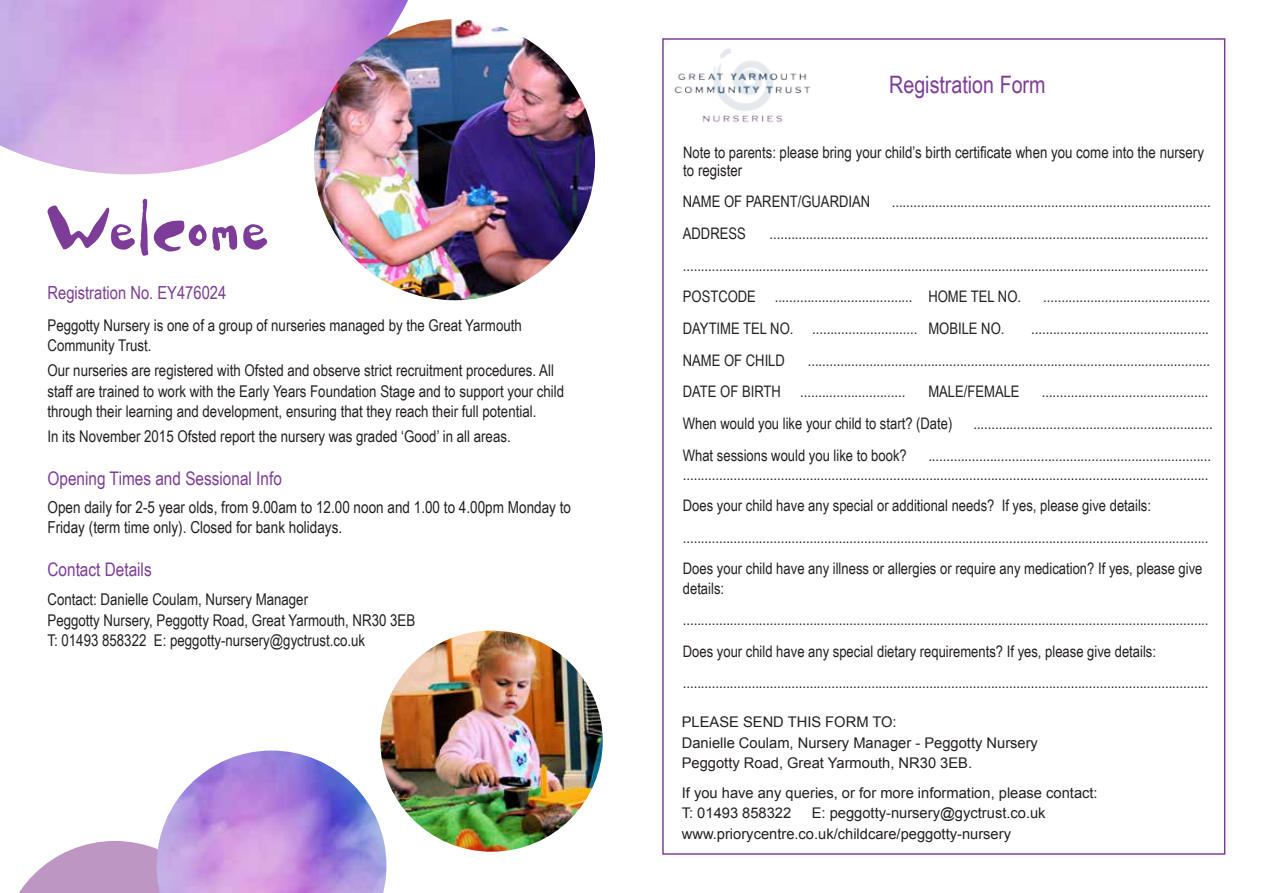
<style>
.page{position:relative;width:1263px;height:893px;background:#fff}
.page>*{position:absolute;margin:0;border:0;box-sizing:border-box;transform-origin:0 0}
.t1{font:70.2px "Lilla Funk";color:#7c3c97}
.t2{font:24px "Arial Narrow";color:#7c3c97}
.t3{font:18.75px "Arial Narrow";color:#7c3c97}
.t4{font:18px "Arial Narrow";color:#7c3c97}
.t5{font:16.5px/19.8px "Arial Narrow";color:#231f20}
.t6{font:16.2px/20.5px "Arial Narrow";color:#231f20}
.t7{font:15.9px/31.7px "Arial Narrow";color:#231f20}
.t8{font:14.7px/20.5px "Arial";color:#231f20}
.s1{font-size:15.9px}
</style>
<div class="page">
<svg style="left:19px;top:841px;width:138px;height:52px"></svg>
<img style="left:0;top:0;width:408px;height:174px">
<img style="left:157px;top:750px;width:229px;height:143px">
<img style="left:314px;top:19px;width:281px;height:281px;border-radius:141px">
<img style="left:380px;top:631px;width:223px;height:221px">
<img style="left:674px;top:48px;width:137px;height:75px">
<h1 class="t1" style="left:47px;top:193px;width:225px">Welcome</h1>
<p class="t4" style="left:47px;top:280px;width:180px">Registration No. EY476024</p>
<p class="t6" style="left:47px;top:314px;width:476px">Peggotty Nursery is one of a group of nurseries managed by the Great Yarmouth<br>Community Trust.</p>
<p class="t6" style="left:47px;top:359px;width:518px">Our nurseries are registered with Ofsted and observe strict recruitment procedures. All staff are trained to work with the Early Years Foundation Stage and to support your child through their learning and development, ensuring that they reach their full potential.</p>
<p class="t6" style="left:47px;top:425px;width:465px">In its November 2015 Ofsted report the nursery was graded ‘Good’ in all areas.</p>
<p class="t3" style="left:47px;top:465px;width:236px">Opening Times and Sessional Info</p>
<p class="t5" style="left:47px;top:497px;width:525px">Open daily for 2-5 year olds, from 9.00am to 12.00 noon and 1.00 to 4.00pm Monday to<br>Friday (term time only). Closed for bank holidays.</p>
<p class="t3" style="left:47px;top:556px;width:106px">Contact Details</p>
<p class="t6" style="left:47px;top:589px;width:369px">Contact: Danielle Coulam, Nursery Manager<br>Peggotty Nursery, Peggotty Road, Great Yarmouth, NR30 3EB<br>T: 01493 858322 E: peggotty-nursery@gyctrust.co.uk</p>
<h2 class="t2" style="left:889px;top:67px;width:158px">Registration Form</h2>
<p class="t6" style="left:683px;top:143px;width:522px;line-height:18px"><span class="s1">Note to parents:</span> please bring your child’s birth certificate when you come into the nursery to register</p>
<p class="t7" style="left:683px;top:185px;width:189px">NAME OF PARENT/GUARDIAN</p>
<p class="t7" style="left:892px;top:185px;width:321px">........................................................................................</p>
<p class="t7" style="left:683px;top:217px;width:65px">ADDRESS</p>
<p class="t7" style="left:683px;top:217px;width:527px;text-align:justify;text-indent:87px">......................................................................................................................... .................................................................................................................................................<br>POSTCODE ...................................... HOME TEL NO.</p>
<p class="t7" style="left:1043px;top:280px;width:168px">..............................................</p>
<p class="t7" style="left:683px;top:312px;width:323px">DAYTIME TEL NO. ............................. MOBILE NO.</p>
<p class="t7" style="left:1031px;top:312px;width:179px">.................................................</p>
<p class="t7" style="left:683px;top:344px;width:104px">NAME OF CHILD</p>
<p class="t7" style="left:683px;top:344px;width:529px;text-indent:125px">...............................................................................................................<br>DATE OF BIRTH .............................</p>
<p class="t7" style="left:928px;top:375px;width:93px">MALE/FEMALE</p>
<p class="t7" style="left:1042px;top:375px;width:168px">..............................................</p>
<p class="t7" style="left:683px;top:407px;width:271px">When would you like your child to start? (Date)</p>
<p class="t7" style="left:973px;top:407px;width:241px">..................................................................</p>
<p class="t7" style="left:683px;top:438px;width:225px">What sessions would you like to book?</p>
<p class="t7" style="left:683px;top:445px;width:530px;line-height:19px;text-align:right">.............................................................................. .................................................................................................................................................</p>
<p class="t7" style="left:683px;top:489px;width:527px">Does your child have any special or additional needs? If yes, please give details: .................................................................................................................................................<br>Does your child have any illness or allergies or require any medication? If yes, please give</p>
<p class="t7" style="left:683px;top:571px;width:527px">details: .................................................................................................................................................<br>Does your child have any special dietary requirements? If yes, please give details: .................................................................................................................................................</p>
<p class="t8" style="left:682px;top:712px;width:358px">PLEASE SEND THIS FORM TO:<br>Danielle Coulam, Nursery Manager - Peggotty Nursery<br>Peggotty Road, Great Yarmouth, NR30 3EB.</p>
<p class="t8" style="left:682px;top:782px;width:417px">If you have any queries, or for more information, please contact:<br>T: 01493 858322</p>
<p class="t8" style="left:682px;top:803px;width:365px;text-indent:130px">E: peggotty-nursery@gyctrust.co.uk www.priorycentre.co.uk/childcare/peggotty-nursery</p>
</div>
